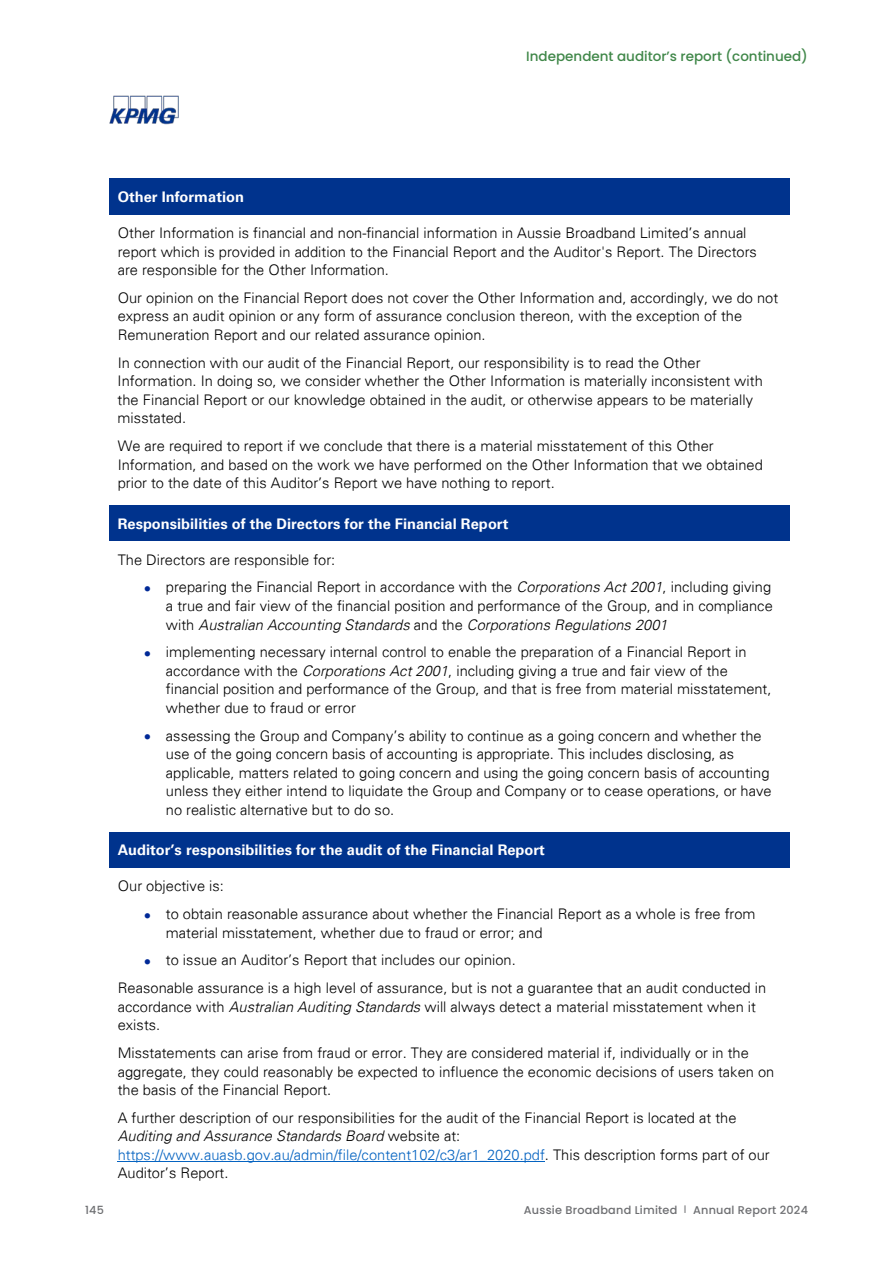
<style>
.page{position:relative;width:893px;height:1263px;background:#fff}
.page>*{position:absolute;margin:0;border:0;box-sizing:border-box;transform-origin:0 0}
.t1{font:300 14.7px/18.6px "Univers 45";color:#000}
.t2{font:700 14.7px "Univers 65";color:#fff}
.t3{font:500 13.5px "Poppins";color:#408749}
.t4{font:500 11.25px "Poppins";letter-spacing:.02em;color:#6d6e71}
.s1{color:#002997}
.s2{font-style:italic}
.s3{color:#0563c1}
.s4{font-size:8.25px}
</style>
<div class="page">
<img style="left:109px;top:95px;width:70px;height:30px">
<div style="left:118px;top:187px;width:663px;height:19px;background:#00338d"></div>
<div style="left:109px;top:178px;width:681px;height:9px;background:#00338d"></div>
<div style="left:109px;top:206px;width:681px;height:8px;background:#00338d"></div>
<div style="left:118px;top:514px;width:663px;height:18px;background:#00338d"></div>
<div style="left:109px;top:505px;width:681px;height:9px;background:#00338d"></div>
<div style="left:109px;top:532px;width:681px;height:9px;background:#00338d"></div>
<div style="left:118px;top:840px;width:663px;height:19px;background:#00338d"></div>
<div style="left:109px;top:832px;width:681px;height:8px;background:#00338d"></div>
<div style="left:109px;top:859px;width:681px;height:9px;background:#00338d"></div>
<hr style="left:118px;top:1161px;width:427px;height:1px;background:#0563c1">
<p class="t3" style="left:526px;top:48px;width:283px">Independent auditor’s report (continued)</p>
<p class="t2" style="left:118px;top:188px;width:128px">Other Information</p>
<p class="t1" style="left:118px;top:223px;width:641px">Other Information is financial and non-financial information in Aussie Broadband Limited’s annual report which is provided in addition to the Financial Report and the Auditor's Report. The Directors are responsible for the Other Information.</p>
<p class="t1" style="left:118px;top:288px;width:662px">Our opinion on the Financial Report does not cover the Other Information and, accordingly, we do not express an audit opinion or any form of assurance conclusion thereon, with the exception of the<br>Remuneration Report and our related assurance opinion.</p>
<p class="t1" style="left:118px;top:353px;width:647px">In connection with our audit of the Financial Report, our responsibility is to read the Other Information. In doing so, we consider whether the Other Information is materially inconsistent with the Financial Report or our knowledge obtained in the audit, or otherwise appears to be materially misstated.</p>
<p class="t1" style="left:118px;top:437px;width:647px">We are required to report if we conclude that there is a material misstatement of this Other<br>Information, and based on the work we have performed on the Other Information that we obtained prior to the date of this Auditor’s Report we have nothing to report.</p>
<p class="t2" style="left:118px;top:515px;width:392px">Responsibilities of the Directors for the Financial Report</p>
<p class="t1" style="left:118px;top:550px;width:219px">The Directors are responsible for:</p>
<p class="t1" style="left:166px;top:578px;width:608px;text-align:justify;text-indent:-22px"><span class="s1">•</span> preparing the Financial Report in accordance with the <span class="s2">Corporations Act 2001</span>, including giving a true and fair view of the financial position and performance of the Group, and in compliance with <span class="s2">Australian Accounting Standards</span> and the <span class="s2">Corporations Regulations 2001</span></p>
<p class="t1" style="left:166px;top:643px;width:607px;text-indent:-22px"><span class="s1">•</span> implementing necessary internal control to enable the preparation of a Financial Report in accordance with the <span class="s2">Corporations Act 2001</span>, including giving a true and fair view of the financial position and performance of the Group, and that is free from material misstatement, whether due to fraud or error</p>
<p class="t1" style="left:166px;top:726px;width:607px;text-indent:-22px"><span class="s1">•</span> assessing the Group and Company’s ability to continue as a going concern and whether the use of the going concern basis of accounting is appropriate. This includes disclosing, as applicable, matters related to going concern and using the going concern basis of accounting unless they either intend to liquidate the Group and Company or to cease operations, or have no realistic alternative but to do so.</p>
<p class="t2" style="left:118px;top:841px;width:429px">Auditor’s responsibilities for the audit of the Financial Report</p>
<p class="t1" style="left:118px;top:877px;width:108px">Our objective is:</p>
<p class="t1" style="left:166px;top:904px;width:591px;text-indent:-22px"><span class="s1">•</span> to obtain reasonable assurance about whether the Financial Report as a whole is free from material misstatement, whether due to fraud or error; and</p>
<p class="t1" style="left:118px;top:946px;width:650px;line-height:27.8px;text-indent:26px"><span class="s1">•</span> to issue an Auditor’s Report that includes our opinion.<br>Reasonable assurance is a high level of assurance, but is not a guarantee that an audit conducted in</p>
<p class="t1" style="left:118px;top:997px;width:640px">accordance with <span class="s2">Australian Auditing Standards</span> will always detect a material misstatement when it exists.</p>
<p class="t1" style="left:118px;top:1043px;width:658px">Misstatements can arise from fraud or error. They are considered material if, individually or in the aggregate, they could reasonably be expected to influence the economic decisions of users taken on the basis of the Financial Report.</p>
<p class="t1" style="left:118px;top:1108px;width:654px">A further description of our responsibilities for the audit of the Financial Report is located at the <span class="s2">Auditing and Assurance Standards Board</span> website at: <span class="s3">https://www.auasb.gov.au/admin/file/content102/c3/ar1_2020.pdf</span>. This description forms part of our Auditor’s Report.</p>
<p class="t4" style="left:524px;top:1203px;width:164px">Aussie Broadband Limited <span class="s4">|</span></p>
<p class="t4" style="left:85px;top:1203px;width:20px">145</p>
<p class="t4" style="left:693px;top:1203px;width:116px">Annual Report 2024</p>
</div>
